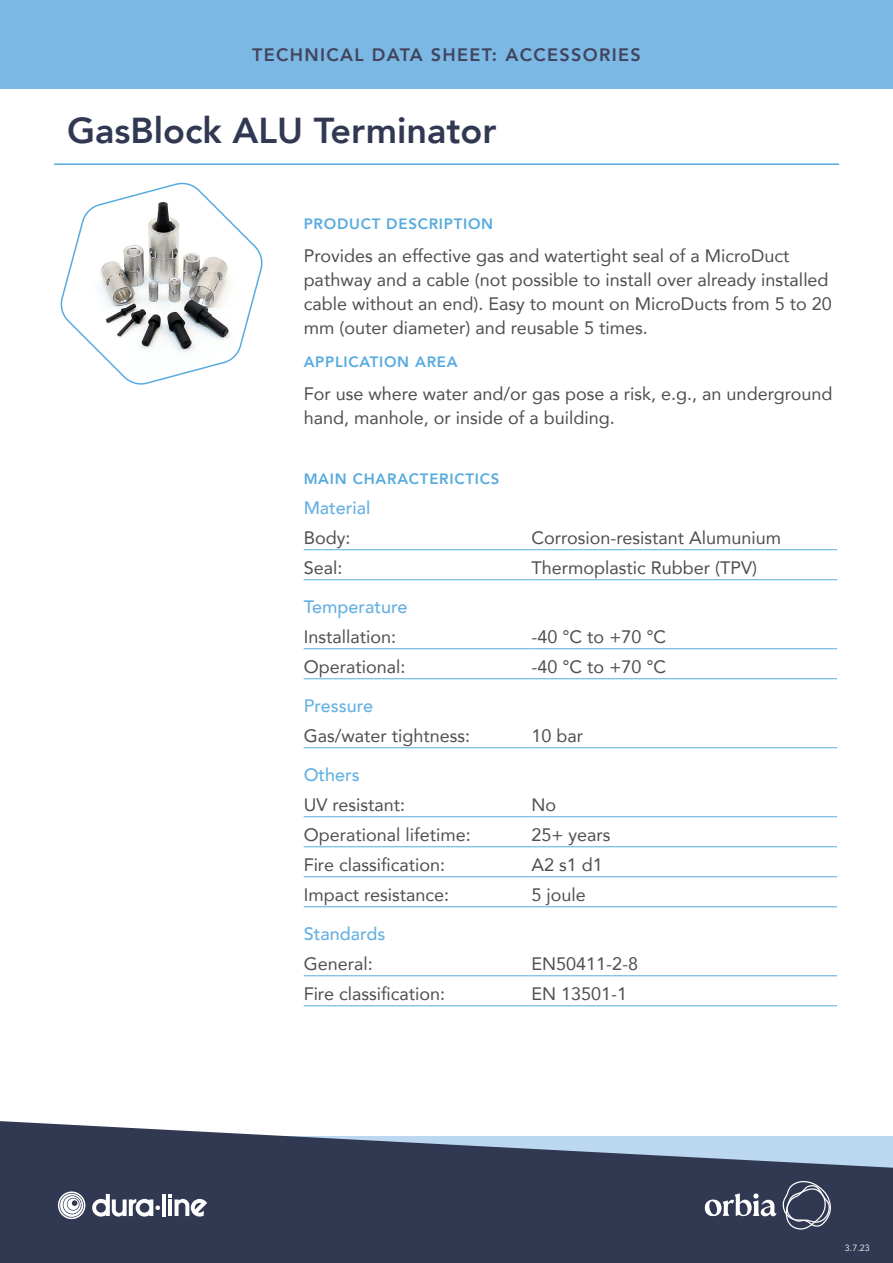
<style>
.page{position:relative;width:893px;height:1263px;background:#fff}
.page>*{position:absolute;margin:0;border:0;box-sizing:border-box;transform-origin:0 0}
.t1{font:800 36px "Avenir";color:#313852}
.body_copy{font:18px/24px "Avenir";color:#504e4e}
.list{font:18px "Avenir";color:#504e4e}
.list_subhead{font:500 18px "Avenir";color:#67b1e2}
.t2{font:800 18px "Avenir";letter-spacing:.075em;color:#42445d}
.Subhead{font:800 15px "Avenir";letter-spacing:.05em;color:#57abdf}
.t3{font:9px "Avenir";color:#fff}
</style>
<div class="page">
<div style="left:0;top:0;width:893px;height:89px;background:#7bb8e4"></div>
<svg style="left:0;top:1121px;width:893px;height:142px;background:#4f576f"></svg>
<svg style="left:58px;top:1191px;width:27px;height:28px"></svg>
<hr style="left:162px;top:1194px;width:4px;height:22px;background:#fff">
<svg style="left:92px;top:1194px;width:68px;height:22px"></svg>
<svg style="left:168px;top:1194px;width:39px;height:22px"></svg>
<svg style="left:705px;top:1193px;width:71px;height:23px"></svg>
<svg style="left:782px;top:1180px;width:49px;height:51px;background:#545a70"></svg>
<hr style="left:304px;top:648px;width:227px;height:1px;background:#57abdf">
<hr style="left:304px;top:816px;width:227px;height:1px;background:#57abdf">
<hr style="left:531px;top:816px;width:306px;height:1px;background:#57abdf">
<hr style="left:304px;top:846px;width:227px;height:1px;background:#57abdf">
<hr style="left:531px;top:846px;width:306px;height:1px;background:#57abdf">
<hr style="left:304px;top:876px;width:227px;height:1px;background:#57abdf">
<hr style="left:531px;top:876px;width:306px;height:1px;background:#57abdf">
<hr style="left:304px;top:906px;width:227px;height:1px;background:#57abdf">
<hr style="left:531px;top:906px;width:306px;height:1px;background:#57abdf">
<hr style="left:304px;top:975px;width:227px;height:1px;background:#57abdf">
<hr style="left:531px;top:975px;width:306px;height:1px;background:#57abdf">
<hr style="left:304px;top:1005px;width:227px;height:1px;background:#57abdf">
<hr style="left:531px;top:1005px;width:306px;height:1px;background:#57abdf">
<hr style="left:304px;top:549px;width:227px;height:1px;background:#57abdf">
<hr style="left:531px;top:549px;width:306px;height:1px;background:#57abdf">
<hr style="left:531px;top:648px;width:306px;height:1px;background:#57abdf">
<hr style="left:531px;top:678px;width:306px;height:1px;background:#57abdf">
<hr style="left:304px;top:747px;width:227px;height:1px;background:#57abdf">
<hr style="left:531px;top:747px;width:306px;height:1px;background:#57abdf">
<hr style="left:304px;top:678px;width:227px;height:1px;background:#57abdf">
<hr style="left:304px;top:579px;width:227px;height:1px;background:#57abdf">
<hr style="left:531px;top:579px;width:306px;height:1px;background:#57abdf">
<svg style="left:60px;top:182px;width:203px;height:203px"></svg>
<hr style="left:54px;top:163px;width:785px;height:2px;background:#57abdf">
<p class="t2" style="left:252px;top:40px;width:390px">TECHNICAL DATA SHEET: ACCESSORIES</p>
<p class="t1" style="left:67px;top:102px;width:431px">GasBlock ALU Terminator</p>
<p class="Subhead" style="left:304px;top:212px;width:191px">PRODUCT DESCRIPTION</p>
<p class="body_copy" style="left:304px;top:243px;width:530px">Provides an effective gas and watertight seal of a MicroDuct pathway and a cable (not possible to install over already installed cable without an end). Easy to mount on MicroDucts from 5 to 20 mm (outer diameter) and reusable 5 times.</p>
<p class="Subhead" style="left:304px;top:350px;width:156px">APPLICATION AREA</p>
<p class="body_copy" style="left:304px;top:381px;width:530px">For use where water and/or gas pose a risk, e.g., an underground hand, manhole, or inside of a building.</p>
<p class="Subhead" style="left:304px;top:467px;width:197px">MAIN CHARACTERICTICS</p>
<p class="list_subhead" style="left:304px;top:492px;width:68px">Material</p>
<p class="list" style="left:304px;top:523px;width:48px">Body:</p>
<p class="list" style="left:531px;top:523px;width:251px">Corrosion-resistant Alumunium</p>
<p class="list" style="left:304px;top:553px;width:40px">Seal:</p>
<p class="list" style="left:531px;top:553px;width:227px">Thermoplastic Rubber (TPV)</p>
<p class="list_subhead" style="left:304px;top:591px;width:105px">Temperature</p>
<p class="list" style="left:304px;top:622px;width:94px">Installation:</p>
<p class="list" style="left:531px;top:622px;width:136px">-40 °C to +70 °C</p>
<p class="list" style="left:304px;top:652px;width:103px">Operational:</p>
<p class="list" style="left:531px;top:652px;width:136px">-40 °C to +70 °C</p>
<p class="list_subhead" style="left:304px;top:690px;width:71px">Pressure</p>
<p class="list" style="left:304px;top:721px;width:168px">Gas/water tightness:</p>
<p class="list" style="left:531px;top:721px;width:53px">10 bar</p>
<p class="list_subhead" style="left:304px;top:759px;width:58px">Others</p>
<p class="list" style="left:304px;top:790px;width:103px">UV resistant:</p>
<p class="list" style="left:531px;top:790px;width:26px">No</p>
<p class="list" style="left:304px;top:820px;width:169px">Operational lifetime:</p>
<p class="list" style="left:531px;top:820px;width:81px">25+ years</p>
<p class="list" style="left:304px;top:850px;width:143px">Fire classification:</p>
<p class="list" style="left:531px;top:850px;width:73px">A2 s1 d1</p>
<p class="list" style="left:304px;top:880px;width:147px">Impact resistance:</p>
<p class="list" style="left:531px;top:880px;width:56px">5 joule</p>
<p class="list_subhead" style="left:304px;top:918px;width:83px">Standards</p>
<p class="list" style="left:304px;top:949px;width:71px">General:</p>
<p class="list" style="left:531px;top:949px;width:108px">EN50411-2-8</p>
<p class="list" style="left:304px;top:979px;width:143px">Fire classification:</p>
<p class="list" style="left:531px;top:979px;width:97px">EN 13501-1</p>
<p class="t3" style="left:845px;top:1243px;width:27px">3.7.23</p>
</div>
